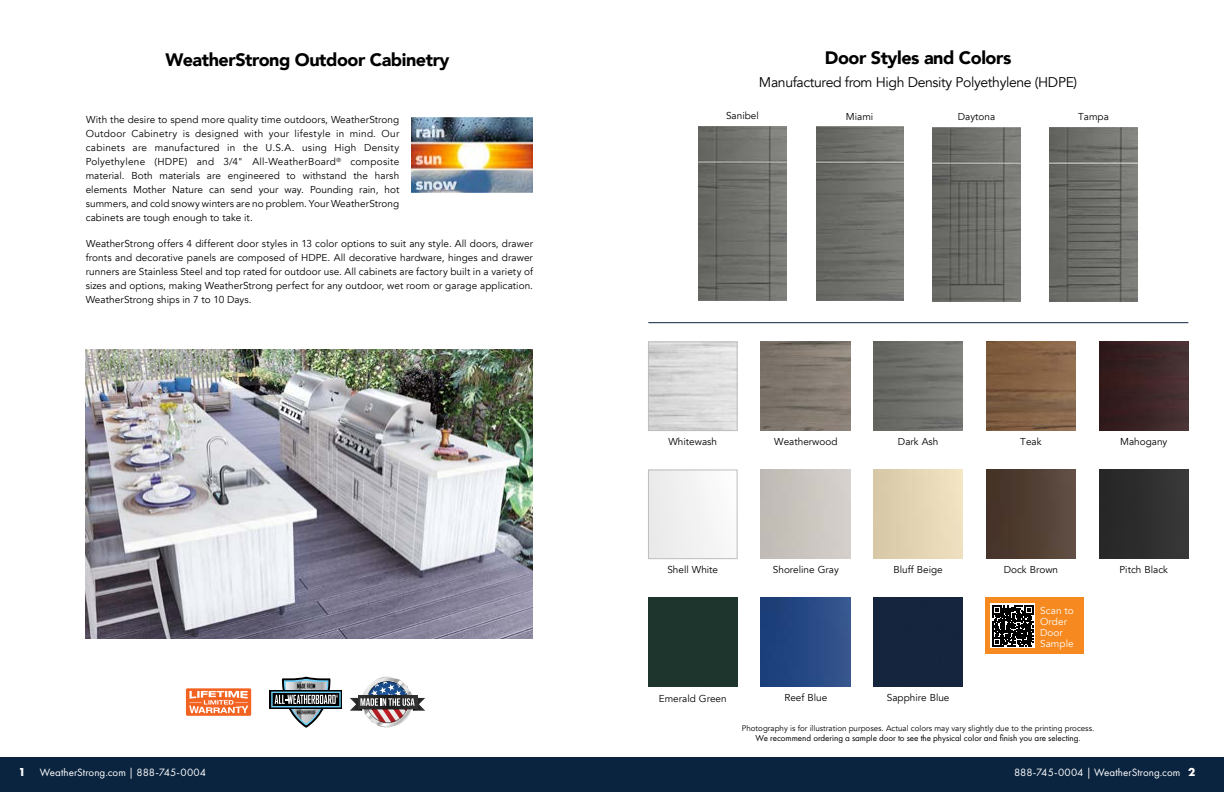
<style>
.page{position:relative;width:1224px;height:792px;background:#fff}
.page>*{position:absolute;margin:0;border:0;box-sizing:border-box;transform-origin:0 0}
.t1{font:900 18px "Avenir";letter-spacing:-.025em;color:#000}
.t2{font:14px "Avenir";letter-spacing:-.025em;color:#000}
.t3{font:11px "Futura PT";letter-spacing:.005em;color:#fff}
.t4{font:10px/14px "Avenir";color:#000;text-align:justify}
.t5{font:10px/11px "Avenir";letter-spacing:.005em;color:#fff}
.t6{font:9px "Futura PT";color:#000}
.t7{font:8px "Avenir";color:#000}
.s1{font-weight:700;font-size:12px}
</style>
<div class="page">
<img style="left:86px;top:349px;width:447px;height:289px">
<img style="left:412px;top:118px;width:121px;height:75px">
<svg style="left:270px;top:690px;width:72px;height:19px"></svg>
<div style="left:271px;top:692px;width:70px;height:15px;border:1px solid #6dcff6"></div>
<svg style="left:275px;top:677px;width:63px;height:51px"></svg>
<svg style="left:363px;top:677px;width:49px;height:50px"></svg>
<svg style="left:350px;top:681px;width:75px;height:42px"></svg>
<svg style="left:186px;top:688px;width:65px;height:28px;background:#f59062"></svg>
<div style="left:0;top:757px;width:614px;height:35px;background:#0a233e"></div>
<div style="left:648px;top:470px;width:89px;height:89px;border:1px solid #bcbec0"></div>
<img style="left:986px;top:470px;width:90px;height:89px">
<img style="left:1099px;top:470px;width:89px;height:89px">
<img style="left:761px;top:598px;width:89px;height:89px">
<div style="left:874px;top:598px;width:89px;height:89px;background:#15253e"></div>
<div style="left:648px;top:598px;width:89px;height:89px;background:#1e352d"></div>
<img style="left:874px;top:342px;width:89px;height:89px">
<img style="left:986px;top:342px;width:90px;height:89px">
<img style="left:761px;top:342px;width:89px;height:89px">
<div style="left:648px;top:342px;width:89px;height:89px;border:1px solid #bcbec0"></div>
<img style="left:1099px;top:342px;width:89px;height:89px">
<img style="left:933px;top:127px;width:87px;height:175px">
<img style="left:816px;top:126px;width:87px;height:175px">
<img style="left:699px;top:126px;width:87px;height:175px">
<img style="left:1050px;top:127px;width:87px;height:175px">
<hr style="left:648px;top:322px;width:540px;height:1px;background:#0c233f">
<div style="left:985px;top:598px;width:99px;height:56px;background:#f6891f"></div>
<div style="left:990px;top:604px;width:45px;height:44px;background:#fff"></div>
<svg style="left:992px;top:605px;width:42px;height:42px"></svg>
<svg style="left:993px;top:606px;width:40px;height:40px"></svg>
<div style="left:612px;top:757px;width:612px;height:35px;background:#0a233e"></div>
<h1 class="t1" style="left:166px;top:44px;width:286px">WeatherStrong Outdoor Cabinetry</h1>
<h1 class="t1" style="left:825px;top:42px;width:188px">Door Styles and Colors</h1>
<h2 class="t2" style="left:759px;top:74px;width:320px">Manufactured from High Density Polyethylene (HDPE)</h2>
<p class="t4" style="left:86px;top:113px;width:315px">With the desire to spend more quality time outdoors, WeatherStrong Outdoor Cabinetry is designed with your lifestyle in mind. Our cabinets are manufactured in the U.S.A. using High Density Polyethylene (HDPE) and 3/4" All-WeatherBoard<sup>®</sup> composite material. Both materials are engineered to withstand the harsh elements Mother Nature can send your way. Pounding rain, hot summers, and cold snowy winters are no problem. Your WeatherStrong cabinets are tough enough to take it.</p>
<p class="t4" style="left:86px;top:237px;width:449px">WeatherStrong offers 4 different door styles in 13 color options to suit any style. All doors, drawer fronts and decorative panels are composed of HDPE. All decorative hardware, hinges and drawer runners are Stainless Steel and top rated for outdoor use. All cabinets are factory built in a variety of sizes and options, making WeatherStrong perfect for any outdoor, wet room or garage application.<br>WeatherStrong ships in 7 to 10 Days.</p>
<p class="t4" style="left:726px;top:109px;width:34px">Sanibel</p>
<p class="t4" style="left:846px;top:109px;width:29px">Miami</p>
<p class="t4" style="left:958px;top:109px;width:39px">Daytona</p>
<p class="t4" style="left:1078px;top:109px;width:32px">Tampa</p>
<p class="t4" style="left:669px;top:435px;width:50px">Whitewash</p>
<p class="t4" style="left:774px;top:435px;width:65px">Weatherwood</p>
<p class="t4" style="left:898px;top:435px;width:42px">Dark Ash</p>
<p class="t4" style="left:1020px;top:435px;width:23px">Teak</p>
<p class="t4" style="left:1120px;top:435px;width:49px">Mahogany</p>
<p class="t4" style="left:667px;top:563px;width:52px">Shell White</p>
<p class="t4" style="left:773px;top:563px;width:68px">Shoreline Gray</p>
<p class="t4" style="left:894px;top:563px;width:51px">Bluff Beige</p>
<p class="t4" style="left:1004px;top:563px;width:56px">Dock Brown</p>
<p class="t4" style="left:1120px;top:563px;width:50px">Pitch Black</p>
<p class="t5" style="left:1040px;top:605px;width:35px">Scan to<br>Order<br>Door<br>Sample</p>
<p class="t4" style="left:659px;top:691px;width:69px">Emerald Green</p>
<p class="t4" style="left:784px;top:691px;width:44px">Reef Blue</p>
<p class="t4" style="left:887px;top:691px;width:64px">Sapphire Blue</p>
<p class="t7" style="left:742px;top:724px;width:354px">Photography is for illustration purposes. Actual colors may vary slightly due to the printing process.</p>
<p class="t6" style="left:756px;top:733px;width:327px">We recommend ordering a sample door to see the physical color and finish you are selecting.</p>
<p class="t3" style="left:19px;top:766px;width:189px"><span class="s1">1</span> WeatherStrong.com | 888-745-0004</p>
<p class="t3" style="left:1014px;top:766px;width:183px">888-745-0004 | WeatherStrong.com <span class="s1">2</span></p>
</div>
